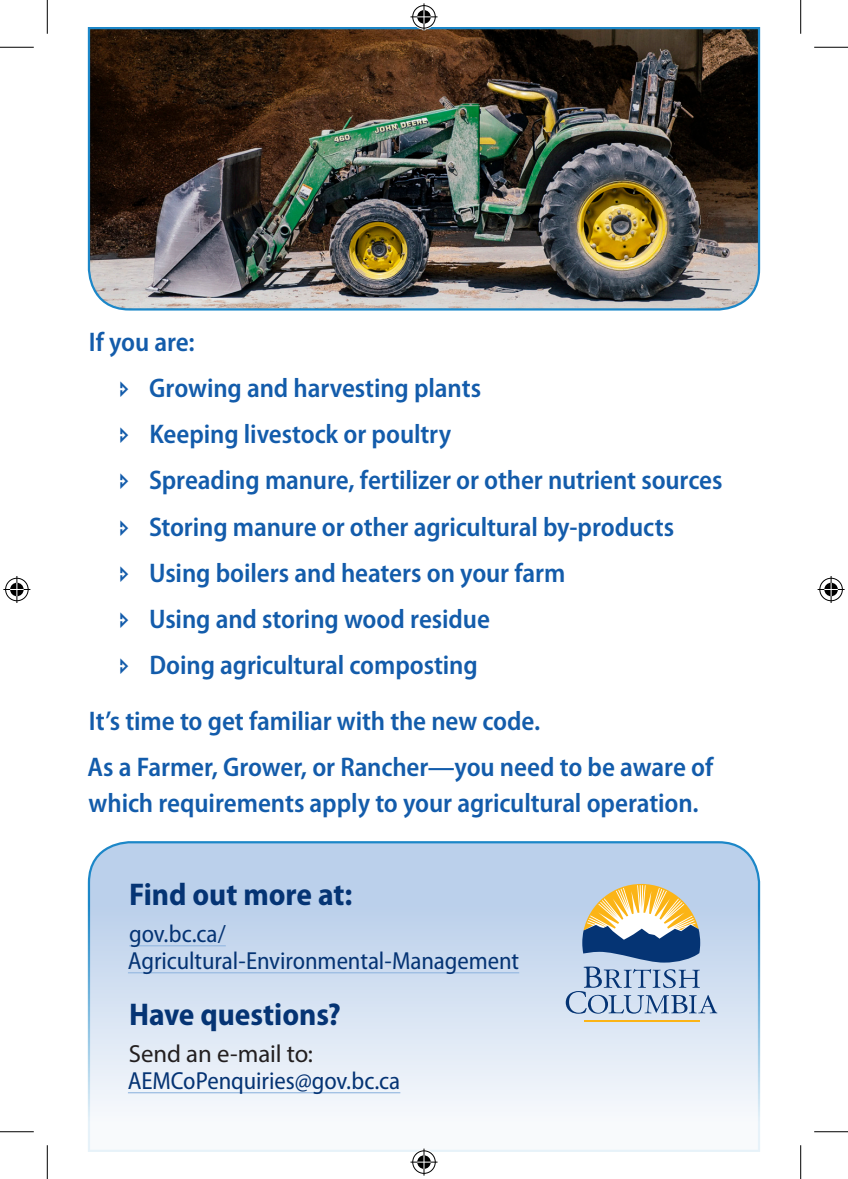
<style>
.page{position:relative;width:848px;height:1179px;background:#fff}
.page>*{position:absolute;margin:0;border:0;box-sizing:border-box;transform-origin:0 0}
.Head_-_C{font:700 semi-condensed 31.5px "Myriad Pro";color:#053474}
.Body_-_Intro{font:600 semi-condensed 27px/36px "Myriad Pro";letter-spacing:-.005em;color:#135cab}
.Body_-_Main{font:semi-condensed 24.75px/27px "Myriad Pro";letter-spacing:-.005em;color:#053474}
.s1{font-stretch:normal;color:#231f20}
</style>
<div class="page">
<svg style="left:87px;top:841px;width:673px;height:311px"></svg>
<img style="left:87px;top:27px;width:673px;height:284px">
<hr style="left:583px;top:1020px;width:116px;height:2px;background:#fbb416">
<svg style="left:565px;top:884px;width:152px;height:130px;background:#a8b4bd"></svg>
<hr style="left:129px;top:945px;width:97px;height:1px;background:#93b7e0">
<hr style="left:128px;top:972px;width:391px;height:1px;background:#93b7e0">
<hr style="left:128px;top:1092px;width:272px;height:1px;background:#93b7e0">
<hr style="left:0;top:47px;width:34px;height:1px;background:#000">
<hr style="left:813px;top:47px;width:34px;height:1px;background:#000">
<hr style="left:0;top:1131px;width:34px;height:1px;background:#000">
<hr style="left:813px;top:1131px;width:34px;height:1px;background:#000">
<hr style="left:47px;top:0;width:1px;height:34px;background:#000">
<hr style="left:47px;top:1145px;width:1px;height:34px;background:#000">
<hr style="left:799px;top:0;width:1px;height:34px;background:#000">
<hr style="left:799px;top:1145px;width:1px;height:34px;background:#000">
<svg style="left:410px;top:3px;width:27px;height:27px"></svg>
<svg style="left:410px;top:1148px;width:27px;height:27px"></svg>
<svg style="left:3px;top:576px;width:27px;height:27px"></svg>
<svg style="left:817px;top:576px;width:27px;height:27px"></svg>
<p class="Body_-_Intro" style="left:89px;top:324px;width:107px">If you are:</p>
<p class="Body_-_Intro" style="left:149px;top:371px;width:333px">Growing and harvesting plants</p>
<p class="Body_-_Intro" style="left:149px;top:417px;width:303px">Keeping livestock or poultry</p>
<p class="Body_-_Intro" style="left:149px;top:463px;width:574px">Spreading manure, fertilizer or other nutrient sources</p>
<p class="Body_-_Intro" style="left:149px;top:509px;width:526px">Storing manure or other agricultural by-products</p>
<p class="Body_-_Intro" style="left:149px;top:555px;width:417px">Using boilers and heaters on your farm</p>
<p class="Body_-_Intro" style="left:149px;top:601px;width:342px">Using and storing wood residue</p>
<p class="Body_-_Intro" style="left:149px;top:647px;width:329px">Doing agricultural composting</p>
<p class="Body_-_Intro" style="left:89px;top:704px;width:453px">It’s time to get familiar with the new code.</p>
<p class="Body_-_Intro" style="left:87px;top:750px;width:627px">As a Farmer, Grower, or Rancher—you need to be aware of which requirements apply to your agricultural operation.</p>
<h3 class="Head_-_C" style="left:129px;top:877px;width:225px">Find out more at:</h3>
<p class="Body_-_Main" style="left:128px;top:921px;width:392px">gov.bc.ca/<br>Agricultural-Environmental-Management</p>
<h3 class="Head_-_C" style="left:129px;top:997px;width:213px">Have questions?</h3>
<p class="Body_-_Main" style="left:128px;top:1041px;width:274px"><span class="s1">Send an e-mail to:<br></span>AEMCoPenquiries@gov.bc.ca</p>
</div>
